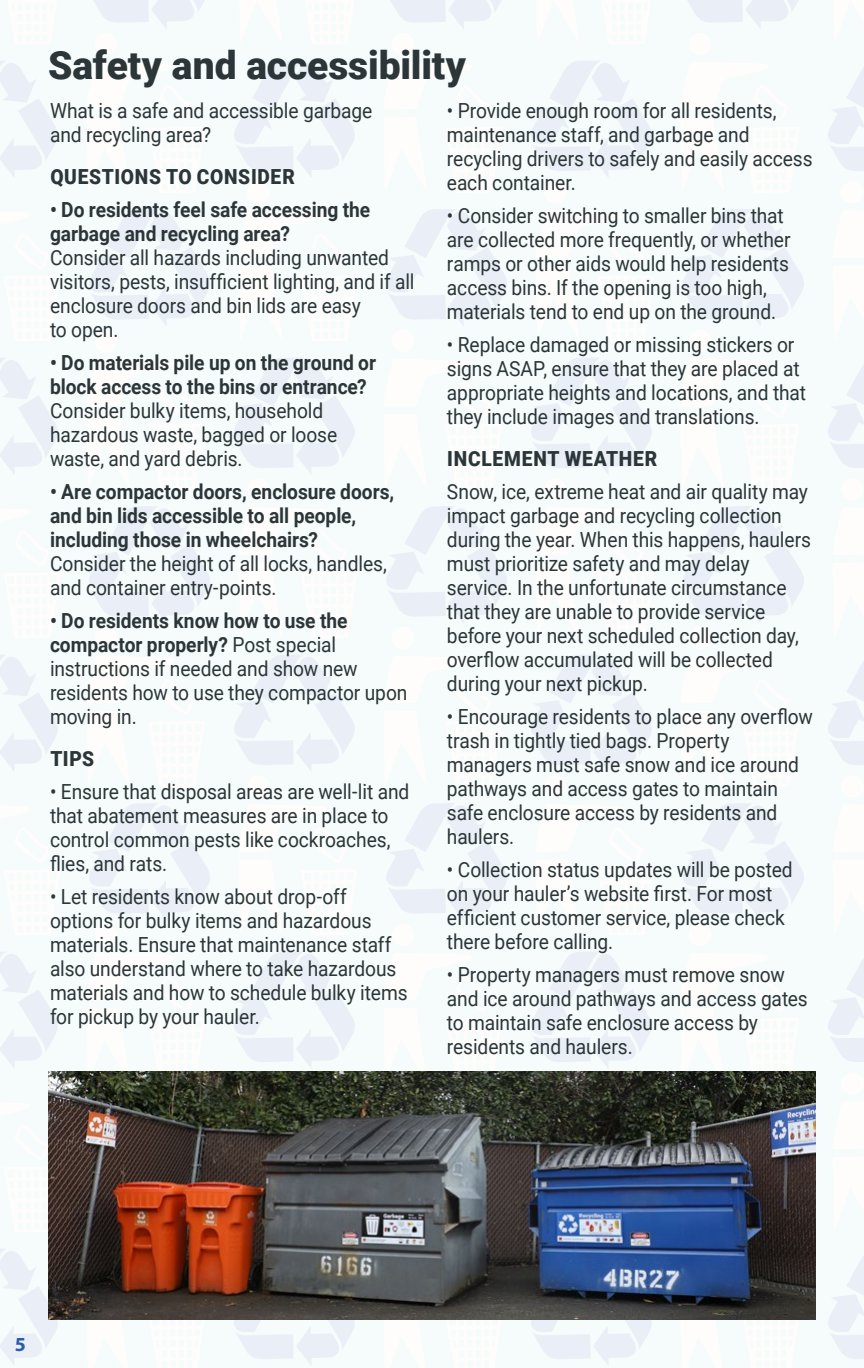
<style>
.page{position:relative;width:864px;height:1368px;background:#fff}
.page>*{position:absolute;margin:0;border:0;box-sizing:border-box;transform-origin:0 0}
.t1{font:900 39px "Roboto";letter-spacing:-.005em;color:#2c3638}
.t2{font:20.8px/24px "Roboto";letter-spacing:-.005em;color:#2c3638;scale:.92 1}
.t3{font:700 20.8px/24px "Roboto";letter-spacing:-.005em;color:#2c3638;scale:.92 1}
.t4{font:900 20.8px "Roboto";letter-spacing:.035em;color:#2c3638;scale:.92 1}
.t5{font:700 20px "Myriad Pro";color:#2b5ca8}
.s1{font-weight:700}
</style>
<div class="page">
<div style="left:0;top:0;width:864px;height:864px;background:#f6fbfb"></div>
<svg style="left:94px;top:0;width:110px;height:27px"></svg>
<svg style="left:391px;top:0;width:110px;height:27px"></svg>
<svg style="left:688px;top:0;width:110px;height:27px"></svg>
<svg style="left:0;top:61px;width:57px;height:115px"></svg>
<svg style="left:828px;top:68px;width:36px;height:103px"></svg>
<svg style="left:234px;top:61px;width:120px;height:115px"></svg>
<div style="left:95px;top:33px;width:22px;height:22px;background:#fefdfb;border-radius:50%"></div>
<svg style="left:531px;top:61px;width:120px;height:115px"></svg>
<div style="left:392px;top:33px;width:22px;height:22px;background:#fefdfb;border-radius:50%"></div>
<div style="left:689px;top:33px;width:22px;height:22px;background:#fefdfb;border-radius:50%"></div>
<svg style="left:90px;top:209px;width:120px;height:115px"></svg>
<svg style="left:387px;top:209px;width:120px;height:115px"></svg>
<div style="left:247px;top:181px;width:22px;height:23px;background:#fefdfb;border-radius:50%"></div>
<svg style="left:684px;top:209px;width:120px;height:115px"></svg>
<div style="left:544px;top:181px;width:22px;height:23px;background:#fefdfb;border-radius:50%"></div>
<div style="left:841px;top:181px;width:22px;height:23px;background:#fefdfb;border-radius:50%"></div>
<svg style="left:0;top:358px;width:57px;height:115px"></svg>
<svg style="left:828px;top:365px;width:36px;height:103px"></svg>
<svg style="left:234px;top:358px;width:120px;height:115px"></svg>
<div style="left:95px;top:330px;width:22px;height:22px;background:#fefdfb;border-radius:50%"></div>
<svg style="left:531px;top:358px;width:120px;height:115px"></svg>
<div style="left:392px;top:330px;width:22px;height:22px;background:#fefdfb;border-radius:50%"></div>
<div style="left:689px;top:330px;width:22px;height:22px;background:#fefdfb;border-radius:50%"></div>
<svg style="left:90px;top:506px;width:120px;height:115px"></svg>
<svg style="left:387px;top:506px;width:120px;height:115px"></svg>
<div style="left:247px;top:478px;width:22px;height:23px;background:#fefdfb;border-radius:50%"></div>
<svg style="left:684px;top:506px;width:120px;height:115px"></svg>
<div style="left:544px;top:478px;width:22px;height:23px;background:#fefdfb;border-radius:50%"></div>
<div style="left:841px;top:478px;width:22px;height:23px;background:#fefdfb;border-radius:50%"></div>
<svg style="left:0;top:655px;width:57px;height:115px"></svg>
<svg style="left:828px;top:662px;width:36px;height:103px"></svg>
<svg style="left:234px;top:655px;width:120px;height:115px"></svg>
<div style="left:95px;top:627px;width:22px;height:22px;background:#fefdfb;border-radius:50%"></div>
<svg style="left:531px;top:655px;width:120px;height:115px"></svg>
<div style="left:392px;top:627px;width:22px;height:22px;background:#fefdfb;border-radius:50%"></div>
<div style="left:689px;top:627px;width:22px;height:22px;background:#fefdfb;border-radius:50%"></div>
<div style="left:247px;top:775px;width:22px;height:23px;background:#fefdfb;border-radius:50%"></div>
<div style="left:544px;top:775px;width:22px;height:23px;background:#fefdfb;border-radius:50%"></div>
<div style="left:841px;top:775px;width:22px;height:23px;background:#fefdfb;border-radius:50%"></div>
<div style="left:0;top:864px;width:864px;height:504px;background:#f6fbfb"></div>
<svg style="left:90px;top:803px;width:120px;height:115px"></svg>
<svg style="left:387px;top:803px;width:120px;height:115px"></svg>
<svg style="left:684px;top:803px;width:120px;height:115px"></svg>
<svg style="left:0;top:952px;width:57px;height:115px"></svg>
<svg style="left:828px;top:959px;width:36px;height:103px"></svg>
<svg style="left:234px;top:952px;width:120px;height:115px"></svg>
<div style="left:95px;top:924px;width:22px;height:22px;background:#fefdfb;border-radius:50%"></div>
<svg style="left:86px;top:1071px;width:119px;height:1px"></svg>
<svg style="left:531px;top:952px;width:120px;height:115px"></svg>
<div style="left:392px;top:924px;width:22px;height:22px;background:#fefdfb;border-radius:50%"></div>
<svg style="left:383px;top:1071px;width:119px;height:1px"></svg>
<div style="left:689px;top:924px;width:22px;height:22px;background:#fefdfb;border-radius:50%"></div>
<svg style="left:680px;top:1071px;width:119px;height:1px"></svg>
<div style="left:841px;top:1072px;width:22px;height:23px;background:#fefdfb;border-radius:50%"></div>
<svg style="left:0;top:1249px;width:57px;height:115px"></svg>
<svg style="left:828px;top:1256px;width:36px;height:103px"></svg>
<svg style="left:234px;top:1320px;width:120px;height:44px"></svg>
<svg style="left:531px;top:1320px;width:120px;height:44px"></svg>
<img style="left:48px;top:1072px;width:768px;height:248px">
<h1 class="t1" style="left:48px;top:38px;width:420px">Safety and accessibility</h1>
<p class="t2" style="left:50px;top:98px;width:352px">What is a safe and accessible garbage and recycling area?</p>
<p class="t4" style="left:50px;top:162px;width:267px">QUESTIONS TO CONSIDER</p>
<p class="t3" style="left:50px;top:197px;width:350px">• Do residents feel safe accessing the garbage and recycling area?</p>
<p class="t2" style="left:50px;top:245px;width:398px">Consider all hazards including unwanted visitors, pests, insufficient lighting, and if all enclosure doors and bin lids are easy<br>to open.</p>
<p class="t3" style="left:50px;top:350px;width:356px">• Do materials pile up on the ground or block access to the bins or entrance?</p>
<p class="t2" style="left:50px;top:398px;width:314px">Consider bulky items, household hazardous waste, bagged or loose waste, and yard debris.</p>
<p class="t3" style="left:50px;top:479px;width:376px">• Are compactor doors, enclosure doors, and bin lids accessible to all people, including those in wheelchairs?</p>
<p class="t2" style="left:50px;top:551px;width:368px">Consider the height of all locks, handles, and container entry-points.</p>
<p class="t2" style="left:50px;top:608px;width:390px"><span class="s1">• Do residents know how to use the compactor properly?</span> Post special instructions if needed and show new residents how to use they compactor upon moving in.</p>
<p class="t4" style="left:50px;top:744px;width:49px">TIPS</p>
<p class="t2" style="left:50px;top:779px;width:392px">• Ensure that disposal areas are well-lit and that abatement measures are in place to control common pests like cockroaches, flies, and rats.</p>
<p class="t2" style="left:50px;top:884px;width:390px">• Let residents know about drop-off options for bulky items and hazardous materials. Ensure that maintenance staff also understand where to take hazardous materials and how to schedule bulky items for pickup by your hauler.</p>
<p class="t2" style="left:447px;top:98px;width:399px">• Provide enough room for all residents, maintenance staff, and garbage and recycling drivers to safely and easily access each container.</p>
<p class="t2" style="left:447px;top:203px;width:375px">• Consider switching to smaller bins that are collected more frequently, or whether ramps or other aids would help residents access bins. If the opening is too high, materials tend to end up on the ground.</p>
<p class="t2" style="left:447px;top:332px;width:392px">• Replace damaged or missing stickers or signs ASAP, ensure that they are placed at appropriate heights and locations, and that they include images and translations.</p>
<p class="t4" style="left:447px;top:444px;width:230px">INCLEMENT WEATHER</p>
<p class="t2" style="left:447px;top:479px;width:397px">Snow, ice, extreme heat and air quality may impact garbage and recycling collection during the year. When this happens, haulers must prioritize safety and may delay service. In the unfortunate circumstance that they are unable to provide service before your next scheduled collection day, overflow accumulated will be collected during your next pickup.</p>
<p class="t2" style="left:447px;top:704px;width:399px">• Encourage residents to place any overflow trash in tightly tied bags. Property managers must safe snow and ice around pathways and access gates to maintain safe enclosure access by residents and haulers.</p>
<p class="t2" style="left:447px;top:857px;width:377px">• Collection status updates will be posted on your hauler’s website first. For most efficient customer service, please check there before calling.</p>
<p class="t2" style="left:447px;top:962px;width:394px">• Property managers must remove snow and ice around pathways and access gates to maintain safe enclosure access by residents and haulers.</p>
<p class="t5" style="left:15px;top:1331px;width:13px">5</p>
</div>
